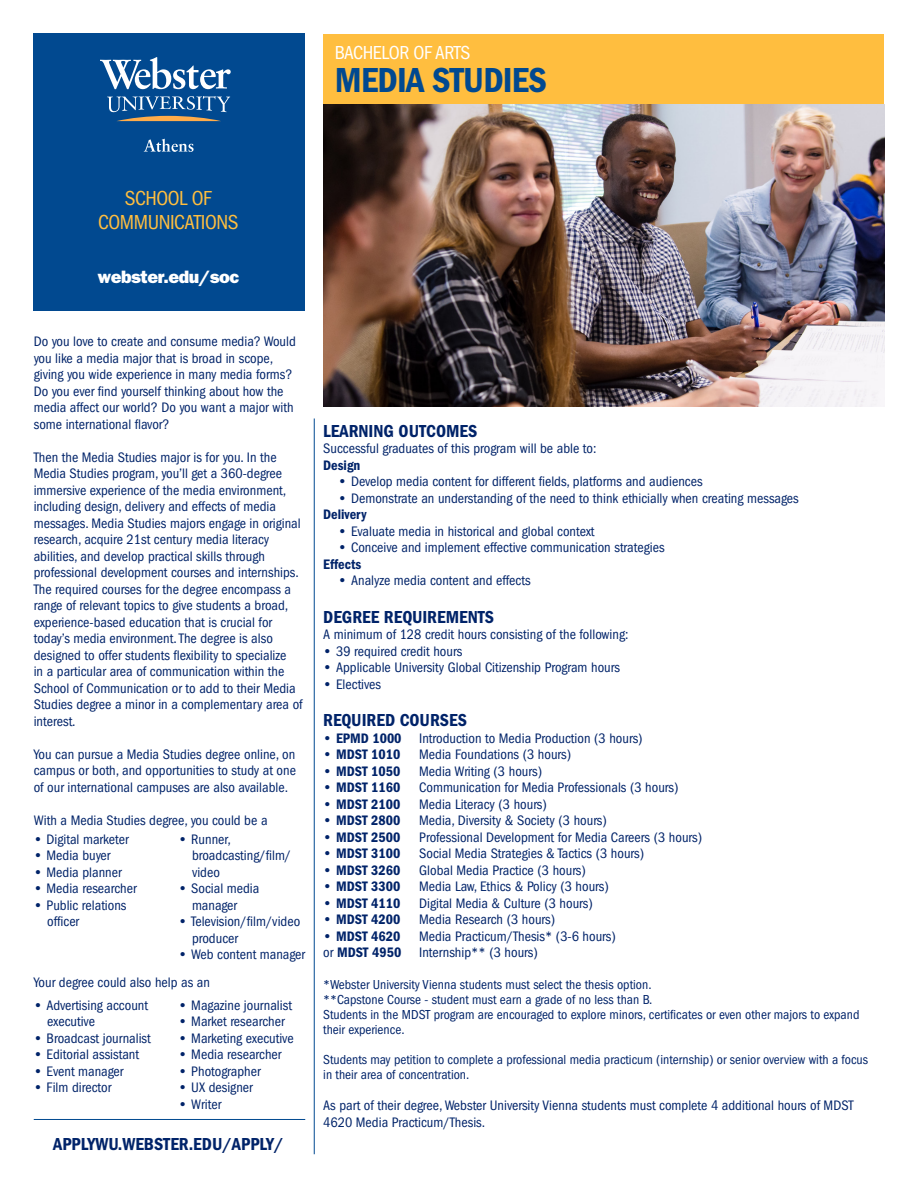
<style>
.page{position:relative;width:918px;height:1188px;background:#fff}
.page>*{position:absolute;margin:0;border:0;box-sizing:border-box;transform-origin:0 0}
.t1{font:600 condensed 36px "Franklin Gothic";letter-spacing:-.02em;color:#014990}
.t2{font:condensed 21px "Franklin Gothic";letter-spacing:-.02em;color:#ffbe3f}
.t3{font:condensed 19.5px "Franklin Gothic";letter-spacing:-.02em;color:#fff}
.t4{font:600 condensed 18px "Franklin Gothic";color:#002369}
.t5{font:800 18px "Franklin Gothic";letter-spacing:-.02em;color:#fff}
.t6{font:condensed 14.25px/16.5px "Franklin Gothic";color:#002369}
.t7{font:600 condensed 14.25px "Franklin Gothic";color:#002369}
.t8{font:condensed 13.5px/15px "Franklin Gothic";color:#002369}
.s1{font-weight:600;font-stretch:normal}
.s2{font-weight:600}
.s3{font-stretch:normal}
.s4{font-weight:400}
</style>
<div class="page">
<div style="left:323px;top:34px;width:561px;height:72px;background:#ffbe3f"></div>
<hr style="left:314px;top:418px;width:1px;height:736px;background:#014990">
<img style="left:323px;top:105px;width:561px;height:301px">
<div style="left:34px;top:34px;width:271px;height:277px;background:#014990"></div>
<svg style="left:144px;top:139px;width:50px;height:12px"></svg>
<svg style="left:100px;top:57px;width:131px;height:32px"></svg>
<svg style="left:107px;top:96px;width:123px;height:25px"></svg>
<hr style="left:34px;top:1119px;width:271px;height:1px;background:#014990">
<p class="t3" style="left:335px;top:42px;width:137px">BACHELOR OF ARTS</p>
<p class="t1" style="left:335px;top:60px;width:214px">MEDIA STUDIES</p>
<p class="t2" style="left:125px;top:186px;width:89px">SCHOOL OF</p>
<p class="t2" style="left:98px;top:210px;width:142px">COMMUNICATIONS</p>
<p class="t5" style="left:97px;top:266px;width:143px">webster.edu/soc</p>
<p class="t6" style="left:34px;top:334px;width:264px">Do you love to create and consume media? Would you like a media major that is broad in scope, giving you wide experience in many media forms?<br>Do you ever find yourself thinking about how the media affect our world? Do you want a major with some international flavor?</p>
<p class="t6" style="left:34px;top:449px;width:270px">Then the Media Studies major is for you. In the Media Studies program, you’ll get a 360-degree immersive experience of the media environment, including design, delivery and effects of media messages. Media Studies majors engage in original research, acquire 21st century media literacy abilities, and develop practical skills through professional development courses and internships.<br>The required courses for the degree encompass a range of relevant topics to give students a broad, experience-based education that is crucial for today’s media environment. The degree is also designed to offer students flexibility to specialize<br>in a particular area of communication within the School of Communication or to add to their Media Studies degree a minor in a complementary area of interest.</p>
<p class="t6" style="left:34px;top:746px;width:264px;text-align:justify">You can pursue a Media Studies degree online, on campus or both, and opportunities to study at one of our international campuses are also available.</p>
<p class="t6" style="left:34px;top:812px;width:235px">With a Media Studies degree, you could be a</p>
<p class="t6" style="left:192px;top:831px;width:101px;text-indent:-14px"><span class="s1">•</span> Runner, broadcasting/film/ video</p>
<p class="t6" style="left:192px;top:880px;width:69px;text-indent:-14px"><span class="s1">•</span> Social media manager</p>
<p class="t6" style="left:192px;top:913px;width:110px;text-indent:-14px"><span class="s1">•</span> Television/film/video producer</p>
<p class="t6" style="left:178px;top:946px;width:128px"><span class="s1">•</span> Web content manager</p>
<p class="t6" style="left:34px;top:974px;width:178px">Your degree could also help as an</p>
<p class="t6" style="left:47px;top:997px;width:102px;text-indent:-14px"><span class="s1">•</span> Advertising account executive</p>
<p class="t6" style="left:34px;top:1030px;width:119px"><span class="s1">•</span> Broadcast journalist</p>
<p class="t6" style="left:34px;top:1046px;width:107px"><span class="s1">•</span> Editorial assistant</p>
<p class="t6" style="left:34px;top:1063px;width:91px"><span class="s1">•</span> Event manager</p>
<p class="t6" style="left:34px;top:1079px;width:79px"><span class="s1">•</span> Film director</p>
<p class="t6" style="left:34px;top:831px;width:97px"><span class="s1">•</span> Digital marketer</p>
<p class="t6" style="left:34px;top:847px;width:78px"><span class="s1">•</span> Media buyer</p>
<p class="t6" style="left:34px;top:864px;width:89px"><span class="s1">•</span> Media planner</p>
<p class="t6" style="left:34px;top:880px;width:105px"><span class="s1">•</span> Media researcher</p>
<p class="t6" style="left:47px;top:897px;width:81px;text-indent:-14px"><span class="s1">•</span> Public relations officer</p>
<p class="t6" style="left:178px;top:997px;width:115px"><span class="s1">•</span> Magazine journalist</p>
<p class="t6" style="left:178px;top:1013px;width:108px"><span class="s1">•</span> Market researcher</p>
<p class="t6" style="left:178px;top:1030px;width:117px"><span class="s1">•</span> Marketing executive</p>
<p class="t6" style="left:178px;top:1046px;width:105px"><span class="s1">•</span> Media researcher</p>
<p class="t6" style="left:178px;top:1063px;width:84px"><span class="s1">•</span> Photographer</p>
<p class="t6" style="left:178px;top:1079px;width:76px"><span class="s1">•</span> UX designer</p>
<p class="t6" style="left:178px;top:1096px;width:44px"><span class="s1">•</span> Writer</p>
<p class="t4" style="left:53px;top:1134px;width:232px">APPLYWU.WEBSTER.EDU/APPLY/</p>
<p class="t4" style="left:323px;top:421px;width:156px">LEARNING OUTCOMES</p>
<p class="t6" style="left:323px;top:441px;width:275px">Successful graduates of this program will be able to:</p>
<p class="t7" style="left:323px;top:457px;width:39px">Design</p>
<p class="t6" style="left:338px;top:474px;width:366px"><span class="s1">•</span> Develop media content for different fields, platforms and audiences</p>
<p class="t6" style="left:338px;top:490px;width:462px"><span class="s1">•</span> Demonstrate an understanding of the need to think ethicially when creating messages</p>
<p class="t7" style="left:323px;top:506px;width:45px">Delivery</p>
<p class="t6" style="left:338px;top:523px;width:258px"><span class="s1">•</span> Evaluate media in historical and global context</p>
<p class="t6" style="left:338px;top:540px;width:328px"><span class="s1">•</span> Conceive and implement effective communication strategies</p>
<p class="t7" style="left:323px;top:556px;width:40px">Effects</p>
<p class="t6" style="left:338px;top:573px;width:194px"><span class="s1">•</span> Analyze media content and effects</p>
<p class="t4" style="left:323px;top:607px;width:172px">DEGREE REQUIREMENTS</p>
<p class="t6" style="left:323px;top:627px;width:307px">A minimum of 128 credit hours consisting of the following:</p>
<p class="t6" style="left:323px;top:643px;width:141px"><span class="s1">•</span> 39 required credit hours</p>
<p class="t6" style="left:323px;top:660px;width:298px"><span class="s1">•</span> Applicable University Global Citizenship Program hours</p>
<p class="t6" style="left:323px;top:676px;width:59px"><span class="s1">•</span> Electives</p>
<p class="t4" style="left:323px;top:710px;width:145px">REQUIRED COURSES</p>
<p class="t6" style="left:323px;top:730px;width:321px"><span class="s1">•</span> <span class="s2">EPMD 1000</span> Introduction to Media Production (3 hours)</p>
<p class="t7" style="left:323px;top:746px;width:79px"><span class="s3">•</span> MDST 1010</p>
<p class="t6" style="left:419px;top:747px;width:153px">Media Foundations (3 hours)</p>
<p class="t7" style="left:323px;top:763px;width:79px"><span class="s3">•</span> MDST 1050</p>
<p class="t6" style="left:419px;top:763px;width:124px">Media Writing (3 hours)</p>
<p class="t7" style="left:323px;top:779px;width:79px"><span class="s3">•</span> MDST 1160</p>
<p class="t6" style="left:419px;top:780px;width:261px">Communication for Media Professionals (3 hours)</p>
<p class="t7" style="left:323px;top:796px;width:79px"><span class="s3">•</span> MDST 2100</p>
<p class="t6" style="left:419px;top:796px;width:129px">Media Literacy (3 hours)</p>
<p class="t7" style="left:323px;top:812px;width:79px"><span class="s3">•</span> MDST 2800</p>
<p class="t6" style="left:419px;top:813px;width:189px">Media, Diversity &amp; Society (3 hours)</p>
<p class="t7" style="left:323px;top:829px;width:79px"><span class="s3">•</span> MDST 2500</p>
<p class="t6" style="left:419px;top:829px;width:284px">Professional Development for Media Careers (3 hours)</p>
<p class="t7" style="left:323px;top:845px;width:79px"><span class="s3">•</span> MDST 3100</p>
<p class="t6" style="left:419px;top:846px;width:226px">Social Media Strategies &amp; Tactics (3 hours)</p>
<p class="t7" style="left:323px;top:862px;width:79px"><span class="s3">•</span> MDST 3260</p>
<p class="t6" style="left:419px;top:862px;width:168px">Global Media Practice (3 hours)</p>
<p class="t7" style="left:323px;top:878px;width:79px"><span class="s3">•</span> MDST 3300</p>
<p class="t6" style="left:419px;top:879px;width:191px">Media Law, Ethics &amp; Policy (3 hours)</p>
<p class="t7" style="left:323px;top:895px;width:79px"><span class="s3">•</span> MDST 4110</p>
<p class="t6" style="left:419px;top:895px;width:175px">Digital Media &amp; Culture (3 hours)</p>
<p class="t7" style="left:323px;top:911px;width:79px"><span class="s3">•</span> MDST 4200</p>
<p class="t6" style="left:419px;top:912px;width:137px">Media Research (3 hours)</p>
<p class="t7" style="left:323px;top:928px;width:79px"><span class="s3">•</span> MDST 4620</p>
<p class="t6" style="left:419px;top:928px;width:198px">Media Practicum/Thesis* (3-6 hours)</p>
<p class="t7" style="left:323px;top:944px;width:80px"><span class="s4">or</span> MDST 4950</p>
<p class="t6" style="left:419px;top:945px;width:120px">Internship** (3 hours)</p>
<p class="t8" style="left:323px;top:977px;width:330px">*Webster University Vienna students must select the thesis option.</p>
<p class="t8" style="left:323px;top:992px;width:331px">**Capstone Course - student must earn a grade of no less than B.</p>
<p class="t8" style="left:323px;top:1007px;width:538px">Students in the MDST program are encouraged to explore minors, certificates or even other majors to expand their experience.</p>
<p class="t8" style="left:323px;top:1052px;width:546px">Students may petition to complete a professional media practicum (internship) or senior overview with a focus in their area of concentration.</p>
<p class="t6" style="left:323px;top:1098px;width:532px">As part of their degree, Webster University Vienna students must complete 4 additional hours of MDST<br>4620 Media Practicum/Thesis.</p>
</div>
